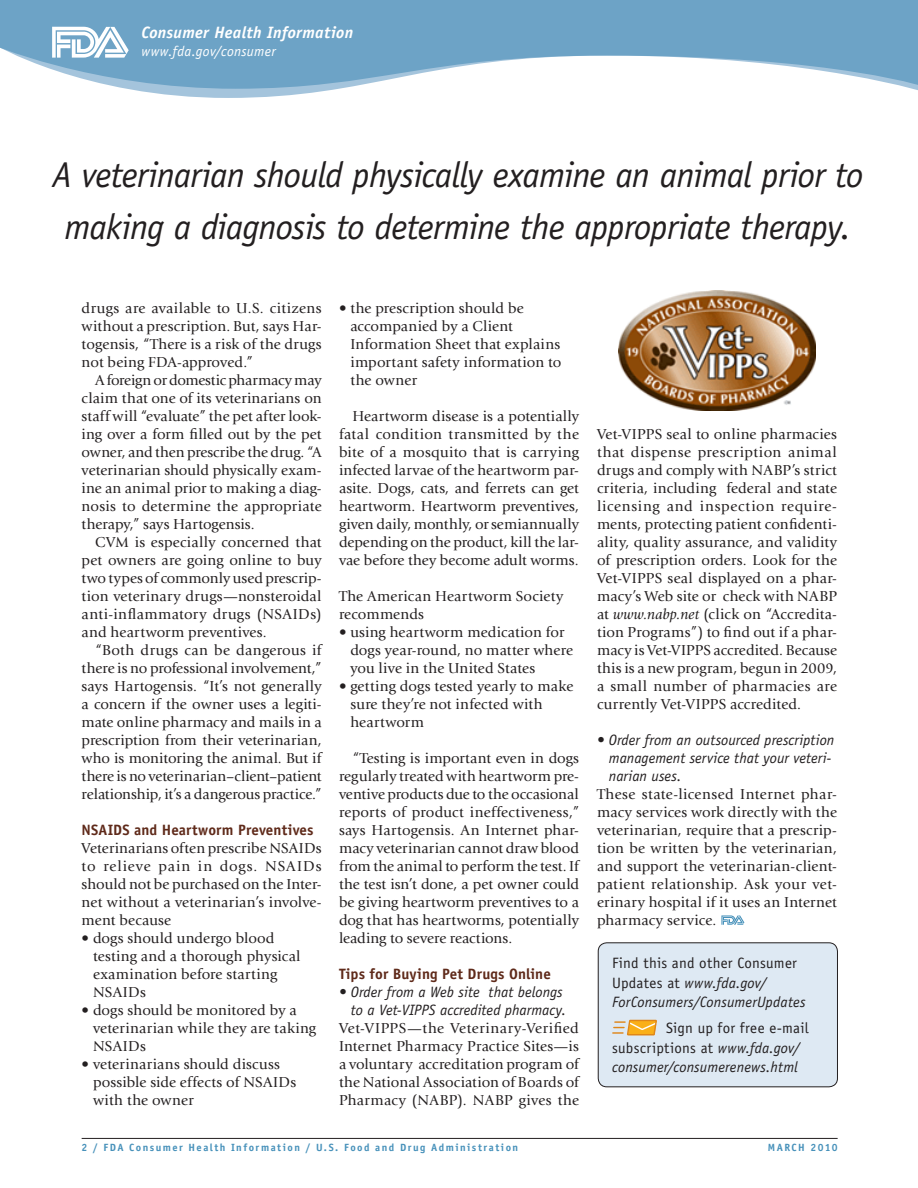
<style>
.page{position:relative;width:918px;height:1188px;background:#fff}
.page>*{position:absolute;margin:0;border:0;box-sizing:border-box;transform-origin:0 0}
.Pull_Quotes_Call-out{font:italic 36px/52.5px "Officina Sans Std";letter-spacing:-.025em;color:#231f20;text-align:center}
.t1{font:italic 700 16.5px "Officina Sans Std";letter-spacing:.015em;color:#fff}
.Body_Text{font:15px/18px "Giovanni Std";letter-spacing:.01em;color:#231f20;text-align:justify}
.Body_Text-2{font:italic 15px/19.5px "Officina Sans Std";letter-spacing:.005em;color:#231f20}
.Sub-Heads{font:700 15px "Officina Sans Std";letter-spacing:.005em;color:#5f2a1a}
.t2{font:italic 14.25px "Officina Sans Std";letter-spacing:.025em;color:#fff}
.t3{font:700 10.5px "Officina Sans Std";letter-spacing:.14em;color:#4791ba}
.s1{font-style:italic}
.s2{font-style:normal}
</style>
<div class="page">
<hr style="left:82px;top:1138px;width:756px;height:1px;background:#231f20">
<svg style="left:129px;top:89px;width:789px;height:9px"></svg>
<svg style="left:0;top:0;width:918px;height:89px;fill:#6da3c6"></svg>
<svg style="left:52px;top:27px;width:76px;height:31px"></svg>
<svg style="left:721px;top:915px;width:23px;height:10px"></svg>
<div style="left:598px;top:943px;width:239px;height:144px;background:#dee9f3;border-radius:9px"></div>
<svg style="left:613px;top:1019px;width:44px;height:17px"></svg>
<div style="left:598px;top:942px;width:240px;height:145px;border:1px solid #231f20;border-radius:9px"></div>
<img style="left:619px;top:291px;width:196px;height:120px">
<p class="t1" style="left:141px;top:22px;width:213px">Consumer Health Information</p>
<p class="t2" style="left:141px;top:43px;width:136px">www.fda.gov/consumer</p>
<p class="Pull_Quotes_Call-out" style="left:52px;top:148px;width:813px">A veterinarian should physically examine an animal prior to making a diagnosis to determine the appropriate therapy.</p>
<p class="Body_Text" style="left:82px;top:299px;width:242px">drugs are available to U.S. citizens without a prescription. But, says Har&shy;togensis, “There is a risk of the drugs not being FDA-approved.”</p>
<p class="Body_Text" style="left:82px;top:371px;width:242px;text-indent:14px">A foreign or domestic pharmacy may claim that one of its veterinarians on staff will “evaluate” the pet after look&shy;ing over a form filled out by the pet owner, and then prescribe the drug. “A veterinarian should physically exam&shy;ine an animal prior to making a diag&shy;nosis to determine the appropriate therapy,” says Hartogensis.</p>
<p class="Body_Text" style="left:82px;top:533px;width:242px;text-indent:14px">CVM is especially concerned that pet owners are going online to buy two types of commonly used prescrip&shy;tion veterinary drugs—nonsteroidal anti-inflammatory drugs (NSAIDs) and heartworm preventives.</p>
<p class="Body_Text" style="left:82px;top:641px;width:242px;text-indent:14px">“Both drugs can be dangerous if there is no professional involvement,” says Hartogensis. “It’s not generally a concern if the owner uses a legiti&shy;mate online pharmacy and mails in a prescription from their veterinarian, who is monitoring the animal. But if there is no veterinarian–client–patient relationship, it’s a dangerous practice.”</p>
<p class="Sub-Heads" style="left:82px;top:821px;width:233px">NSAIDS and Heartworm Preventives</p>
<p class="Body_Text" style="left:82px;top:839px;width:242px">Veterinarians often prescribe NSAIDs to relieve pain in dogs. NSAIDs should not be purchased on the Inter&shy;net without a veterinarian’s involve&shy;ment because</p>
<p class="Body_Text" style="left:93px;top:929px;width:209px;text-align:left;text-indent:-11px">• dogs should undergo blood testing and a thorough physical examination before starting<br>NSAIDs</p>
<p class="Body_Text" style="left:93px;top:1001px;width:225px;text-align:left;text-indent:-11px">• dogs should be monitored by a veterinarian while they are taking<br>NSAIDs</p>
<p class="Body_Text" style="left:93px;top:1055px;width:205px;text-align:left;text-indent:-11px">• veterinarians should discuss possible side effects of NSAIDs with the owner</p>
<p class="Body_Text" style="left:350px;top:299px;width:213px;text-align:left;text-indent:-11px">• the prescription should be accompanied by a Client<br>Information Sheet that explains important safety information to the owner</p>
<p class="Body_Text" style="left:339px;top:407px;width:242px;text-indent:14px">Heartworm disease is a potentially fatal condition transmitted by the bite of a mosquito that is carrying infected larvae of the heartworm par&shy;asite. Dogs, cats, and ferrets can get heartworm. Heartworm preventives, given daily, monthly, or semiannually depending on the product, kill the lar&shy;vae before they become adult worms.</p>
<p class="Body_Text" style="left:339px;top:587px;width:226px">The American Heartworm Society recommends</p>
<p class="Body_Text" style="left:350px;top:623px;width:224px;text-align:left;text-indent:-11px">• using heartworm medication for dogs year-round, no matter where you live in the United States</p>
<p class="Body_Text" style="left:350px;top:677px;width:225px;text-align:left;text-indent:-11px">• getting dogs tested yearly to make sure they’re not infected with heartworm</p>
<p class="Body_Text" style="left:339px;top:749px;width:242px;text-indent:14px">“Testing is important even in dogs regularly treated with heartworm pre&shy;ventive products due to the occasional reports of product ineffectiveness,” says Hartogensis. An Internet phar&shy;macy veterinarian cannot draw blood from the animal to perform the test. If the test isn’t done, a pet owner could be giving heartworm preventives to a dog that has heartworms, potentially leading to severe reactions.</p>
<p class="Sub-Heads" style="left:339px;top:965px;width:213px">Tips for Buying Pet Drugs Online</p>
<p class="Body_Text-2" style="left:339px;top:983px;width:229px;line-height:18px;text-align:right">• Order from a Web site that belongs to a Vet-VIPPS accredited pharmacy.</p>
<p class="Body_Text" style="left:339px;top:1019px;width:242px">Vet-VIPPS—the Veterinary-Verified Internet Pharmacy Practice Sites—is a voluntary accreditation program of the National Association of Boards of Pharmacy (NABP). NABP gives the</p>
<p class="Body_Text" style="left:597px;top:425px;width:242px">Vet-VIPPS seal to online pharmacies that dispense prescription animal drugs and comply with NABP’s strict criteria, including federal and state licensing and inspection require&shy;ments, protecting patient confidenti&shy;ality, quality assurance, and validity of prescription orders. Look for the Vet-VIPPS seal displayed on a phar&shy;macy’s Web site or check with NABP at <span class="s1">www.nabp.net</span> (click on “Accredita&shy;tion Programs”) to find out if a phar&shy;macy is Vet-VIPPS accredited. Because this is a new program, begun in 2009, a small number of pharmacies are currently Vet-VIPPS accredited.</p>
<p class="Body_Text-2" style="left:609px;top:731px;width:227px;line-height:18px;text-indent:-12px">• Order from an outsourced prescription management service that your veteri&shy;narian uses.</p>
<p class="Body_Text" style="left:597px;top:785px;width:242px">These state-licensed Internet phar&shy;macy services work directly with the veterinarian, require that a prescrip&shy;tion be written by the veterinarian, and support the veterinarian-client&shy;patient relationship. Ask your vet&shy;erinary hospital if it uses an Internet pharmacy service.</p>
<p class="Body_Text-2" style="left:612px;top:953px;width:195px"><span class="s2">Find this and other Consumer<br>Updates at</span> www.fda.gov/<br>ForConsumers/ConsumerUpdates</p>
<p class="Body_Text-2" style="left:612px;top:1019px;width:198px;text-indent:54px"><span class="s2">Sign up for free e-mail subscriptions at</span> www.fda.gov/ consumer/consumerenews.html</p>
<p class="t3" style="left:82px;top:1141px;width:438px">2 / FDA Consumer Health Information / U.S. Food and Drug Administration</p>
<p class="t3" style="left:768px;top:1141px;width:71px">MARCH 2010</p>
</div>
